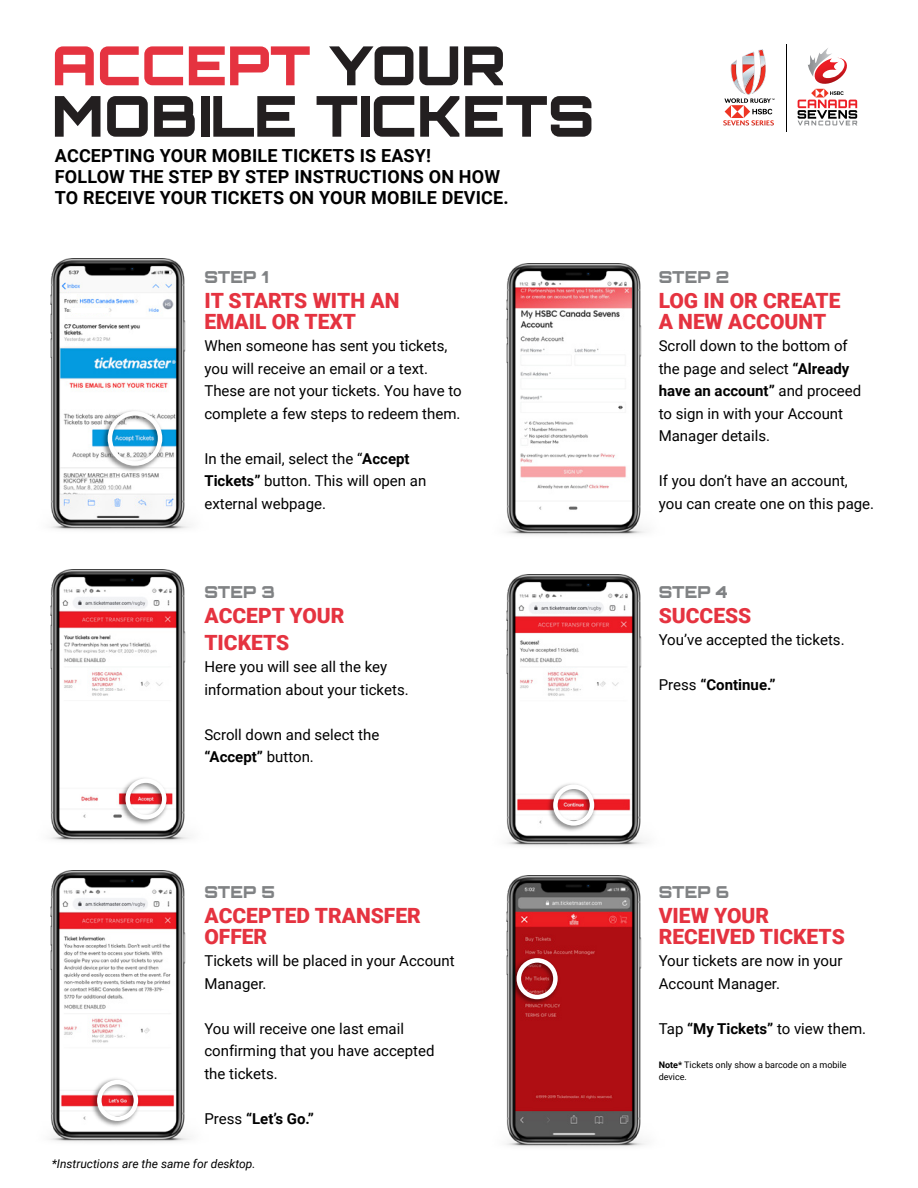
<style>
.page{position:relative;width:918px;height:1188px;background:#fff}
.page>*{position:absolute;margin:0;border:0;box-sizing:border-box;transform-origin:0 0}
.t1{font:900 56.4px "Orbitron";color:#231f20}
.t2{font:900 54px "Orbitron";color:#e53340}
.t3{font:900 21px/21px "Roboto";color:#e53340}
.t4{font:700 18px/21px "Roboto";letter-spacing:.01em;color:#000}
.t5{font:900 16.5px "Orbitron";color:#808284}
.t6{font:15px/22.5px "Roboto";color:#000}
.t7{font:700 15px "Roboto";color:#000}
.t8{font:italic 12px "Roboto";color:#000}
.t9{font:9px/12px "Roboto";color:#000}
.s1{color:#231f20}
.s2{font-weight:700}
.s3{font-weight:400}
</style>
<div class="page">
<img style="left:50px;top:569px;width:139px;height:272px">
<img style="left:50px;top:871px;width:139px;height:271px">
<img style="left:506px;top:263px;width:139px;height:272px">
<img style="left:506px;top:574px;width:139px;height:272px">
<svg style="left:723px;top:49px;width:52px;height:77px"></svg>
<hr style="left:786px;top:44px;width:1px;height:88px;background:#000">
<svg style="left:798px;top:48px;width:59px;height:77px"></svg>
<img style="left:506px;top:876px;width:139px;height:271px">
<img style="left:50px;top:258px;width:139px;height:272px">
<img style="left:99px;top:406px;width:68px;height:68px">
<div style="left:108px;top:411px;width:54px;height:55px;border:4px solid #fff;border-radius:50%"></div>
<img style="left:117px;top:774px;width:54px;height:55px">
<div style="left:125px;top:778px;width:42px;height:41px;border:4px solid #fff;border-radius:50%"></div>
<img style="left:544px;top:780px;width:55px;height:54px">
<div style="left:553px;top:785px;width:41px;height:41px;border:4px solid #fff;border-radius:50%"></div>
<img style="left:88px;top:1075px;width:55px;height:55px">
<div style="left:97px;top:1080px;width:41px;height:41px;border:4px solid #fff;border-radius:50%"></div>
<img style="left:508px;top:953px;width:54px;height:55px">
<div style="left:517px;top:958px;width:41px;height:41px;border:4px solid #fff;border-radius:50%"></div>
<h2 class="t2" style="left:52px;top:33px;width:455px">ACCEPT <span class="s1">YOUR</span></h2>
<h1 class="t1" style="left:52px;top:82px;width:544px">MOBILE TICKETS</h1>
<p class="t4" style="left:55px;top:145px;width:456px">ACCEPTING YOUR MOBILE TICKETS IS EASY!<br>FOLLOW THE STEP BY STEP INSTRUCTIONS ON HOW<br>TO RECEIVE YOUR TICKETS ON YOUR MOBILE DEVICE.</p>
<p class="t5" style="left:204px;top:267px;width:65px">STEP 1</p>
<h3 class="t3" style="left:204px;top:289px;width:197px">IT STARTS WITH AN<br>EMAIL OR TEXT</h3>
<p class="t6" style="left:204px;top:334px;width:259px">When someone has sent you tickets, you will receive an email or a text.<br>These are not your tickets. You have to complete a few steps to redeem them.</p>
<p class="t6" style="left:204px;top:447px;width:223px">In the email, select the “<span class="s2">Accept<br>Tickets”</span> button. This will open an external webpage.</p>
<p class="t5" style="left:204px;top:582px;width:72px">STEP 3</p>
<h3 class="t3" style="left:204px;top:601px;width:142px;line-height:27px">ACCEPT YOUR<br>TICKETS</h3>
<p class="t6" style="left:204px;top:655px;width:206px">Here you will see all the key information about your tickets.</p>
<p class="t6" style="left:204px;top:723px;width:177px">Scroll down and select the <span class="s2">“Accept”</span> button.</p>
<p class="t5" style="left:204px;top:882px;width:72px">STEP 5</p>
<h3 class="t3" style="left:204px;top:904px;width:218px">ACCEPTED TRANSFER<br>OFFER</h3>
<p class="t6" style="left:204px;top:949px;width:252px">Tickets will be placed in your Account<br>Manager.</p>
<p class="t6" style="left:204px;top:1017px;width:232px">You will receive one last email confirming that you have accepted the tickets.</p>
<p class="t7" style="left:204px;top:1108px;width:111px"><span class="s3">Press</span> “Let’s Go.”</p>
<p class="t8" style="left:52px;top:1155px;width:205px">*Instructions are the same for desktop.</p>
<p class="t5" style="left:659px;top:267px;width:72px">STEP 2</p>
<h3 class="t3" style="left:659px;top:289px;width:183px">LOG IN OR CREATE<br>A NEW ACCOUNT</h3>
<p class="t6" style="left:659px;top:334px;width:204px">Scroll down to the bottom of the page and select <span class="s2">“Already have an account”</span> and proceed to sign in with your Account<br>Manager details.</p>
<p class="t6" style="left:659px;top:469px;width:217px">If you don’t have an account, you can create one on this page.</p>
<p class="t5" style="left:659px;top:582px;width:71px">STEP 4</p>
<h3 class="t3" style="left:659px;top:604px;width:94px">SUCCESS</h3>
<p class="t6" style="left:659px;top:628px;width:187px">You’ve accepted the tickets.</p>
<p class="t7" style="left:659px;top:674px;width:118px"><span class="s3">Press</span> “Continue.”</p>
<p class="t5" style="left:659px;top:882px;width:72px">STEP 6</p>
<h3 class="t3" style="left:659px;top:904px;width:188px">VIEW YOUR<br>RECEIVED TICKETS</h3>
<p class="t6" style="left:659px;top:949px;width:185px">Your tickets are now in your<br>Account Manager.</p>
<p class="t6" style="left:659px;top:1017px;width:209px">Tap <span class="s2">“My Tickets”</span> to view them.</p>
<p class="t9" style="left:659px;top:1059px;width:189px"><span class="s2">Note*</span> Tickets only show a barcode on a mobile device.</p>
</div>
